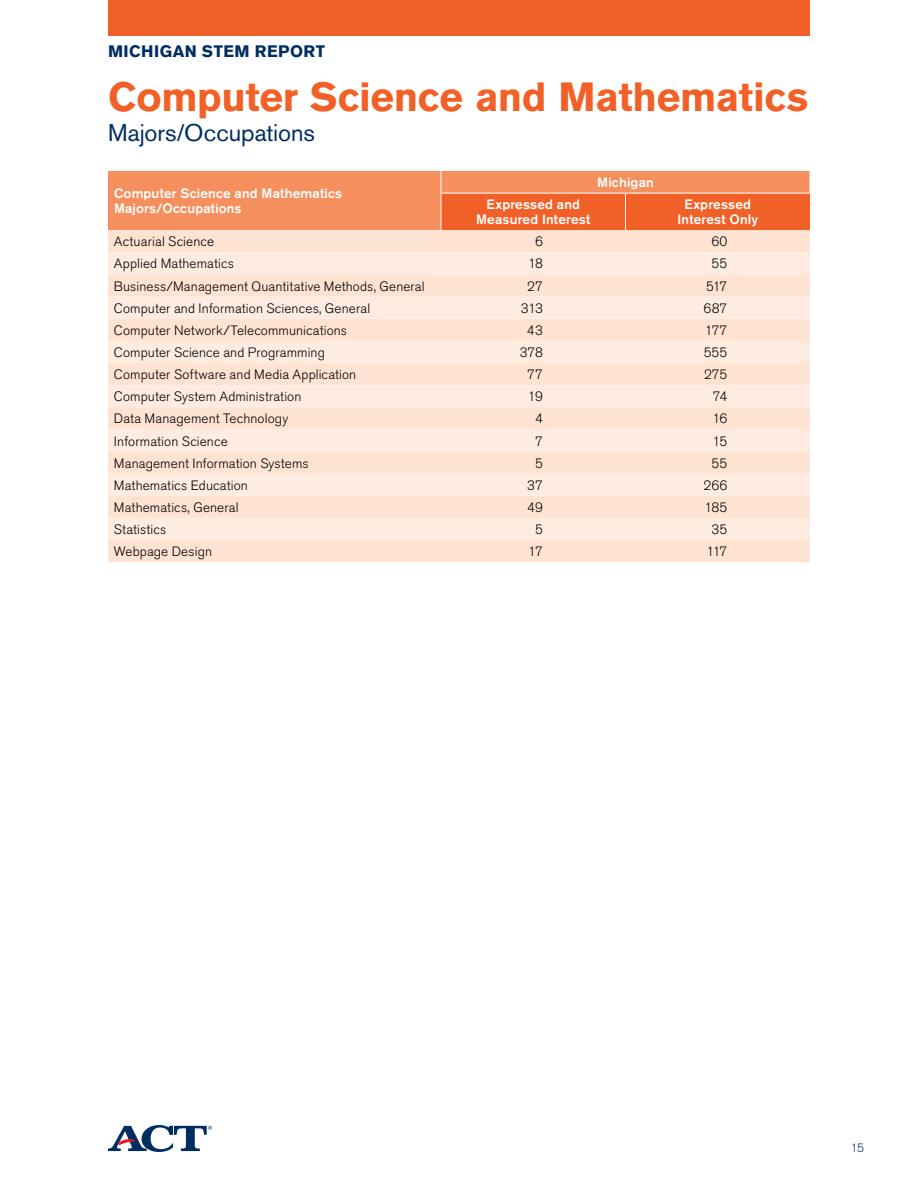
<style>
.page{position:relative;width:918px;height:1188px;background:#fff}
.page>*{position:absolute;margin:0;border:0;box-sizing:border-box;transform-origin:0 0}
.t1{font:700 40.5px "Akzidenz Grotesk Std";letter-spacing:-.005em;color:#f16127}
.t2{font:24px "Akzidenz Grotesk Std";letter-spacing:-.005em;color:#002d62}
.t3{font:700 16.5px "Akzidenz Grotesk Std";letter-spacing:.03em;color:#002d62}
.t4{font:300 13.5px "Akzidenz Grotesk Std";letter-spacing:.01em;color:#000}
.t5{font:500 13.5px/15px "Akzidenz Grotesk Std";letter-spacing:.01em;color:#fff;text-align:center}
.t6{font:300 12px "Akzidenz Grotesk Std";color:#002d62}
</style>
<div class="page">
<svg style="left:108px;top:1125px;width:104px;height:27px"></svg>
<div style="left:108px;top:0;width:702px;height:36px;background:#f16127"></div>
<div style="left:108px;top:230px;width:702px;height:332px;background:#fee3d3"></div>
<svg style="left:108px;top:252px;width:702px;height:288px;background:#fee8da"></svg>
<svg style="left:108px;top:171px;width:702px;height:59px;background:#f4804d"></svg>
<hr style="left:441px;top:193px;width:1px;height:37px;background:#fff">
<hr style="left:441px;top:193px;width:185px;height:1px;background:#fff">
<hr style="left:626px;top:193px;width:184px;height:1px;background:#fff">
<p class="t3" style="left:108px;top:42px;width:207px">Michigan STEM Report</p>
<h1 class="t1" style="left:108px;top:74px;width:702px">Computer Science and Mathematics</h1>
<h2 class="t2" style="left:108px;top:119px;width:208px">Majors/Occupations</h2>
<p class="t5" style="left:114px;top:186px;width:230px;text-align:left">Computer Science and Mathematics<br>Majors/Occupations</p>
<p class="t5" style="left:597px;top:175px;width:58px">Michigan</p>
<p class="t5" style="left:476px;top:197px;width:116px">Expressed and<br>Measured Interest</p>
<p class="t5" style="left:678px;top:197px;width:82px">Expressed<br>Interest Only</p>
<p class="t4" style="left:114px;top:234px;width:102px">Actuarial Science</p>
<p class="t4" style="left:535px;top:234px;width:9px">6</p>
<p class="t4" style="left:711px;top:234px;width:18px">60</p>
<p class="t4" style="left:114px;top:256px;width:122px">Applied Mathematics</p>
<p class="t4" style="left:528px;top:256px;width:16px">18</p>
<p class="t4" style="left:712px;top:256px;width:17px">55</p>
<p class="t4" style="left:114px;top:278px;width:312px">Business/Management Quantitative Methods, General</p>
<p class="t4" style="left:527px;top:278px;width:17px">27</p>
<p class="t4" style="left:706px;top:278px;width:23px">517</p>
<p class="t4" style="left:114px;top:301px;width:258px">Computer and I nformation Sciences, General</p>
<p class="t4" style="left:521px;top:301px;width:24px">313</p>
<p class="t4" style="left:704px;top:301px;width:25px">687</p>
<p class="t4" style="left:114px;top:323px;width:235px">Computer Network/Telecommunications</p>
<p class="t4" style="left:527px;top:323px;width:18px">43</p>
<p class="t4" style="left:705px;top:323px;width:24px">177</p>
<p class="t4" style="left:114px;top:345px;width:213px">Computer Science and Programming</p>
<p class="t4" style="left:520px;top:345px;width:25px">378</p>
<p class="t4" style="left:704px;top:345px;width:25px">555</p>
<p class="t4" style="left:114px;top:367px;width:244px">Computer Software and Media Application</p>
<p class="t4" style="left:527px;top:367px;width:17px">77</p>
<p class="t4" style="left:704px;top:367px;width:25px">275</p>
<p class="t4" style="left:114px;top:389px;width:189px">Computer System Administration</p>
<p class="t4" style="left:528px;top:389px;width:17px">19</p>
<p class="t4" style="left:713px;top:389px;width:16px">74</p>
<p class="t4" style="left:114px;top:411px;width:176px">Data Management Technology</p>
<p class="t4" style="left:535px;top:411px;width:9px">4</p>
<p class="t4" style="left:712px;top:411px;width:16px">16</p>
<p class="t4" style="left:114px;top:433px;width:115px">I nformation Science</p>
<p class="t4" style="left:535px;top:433px;width:9px">7</p>
<p class="t4" style="left:713px;top:433px;width:16px">15</p>
<p class="t4" style="left:114px;top:455px;width:196px">Management I nformation Systems</p>
<p class="t4" style="left:535px;top:455px;width:9px">5</p>
<p class="t4" style="left:712px;top:455px;width:17px">55</p>
<p class="t4" style="left:114px;top:478px;width:135px">Mathematics Education</p>
<p class="t4" style="left:527px;top:478px;width:17px">37</p>
<p class="t4" style="left:704px;top:478px;width:25px">266</p>
<p class="t4" style="left:114px;top:500px;width:126px">Mathematics, General</p>
<p class="t4" style="left:527px;top:500px;width:17px">49</p>
<p class="t4" style="left:704px;top:500px;width:25px">185</p>
<p class="t4" style="left:114px;top:522px;width:54px">Statistics</p>
<p class="t4" style="left:535px;top:522px;width:9px">5</p>
<p class="t4" style="left:712px;top:522px;width:17px">35</p>
<p class="t4" style="left:114px;top:544px;width:100px">Webpage Design</p>
<p class="t4" style="left:528px;top:544px;width:16px">17</p>
<p class="t4" style="left:707px;top:544px;width:22px">117</p>
<p class="t6" style="left:851px;top:1141px;width:15px">15</p>
</div>
